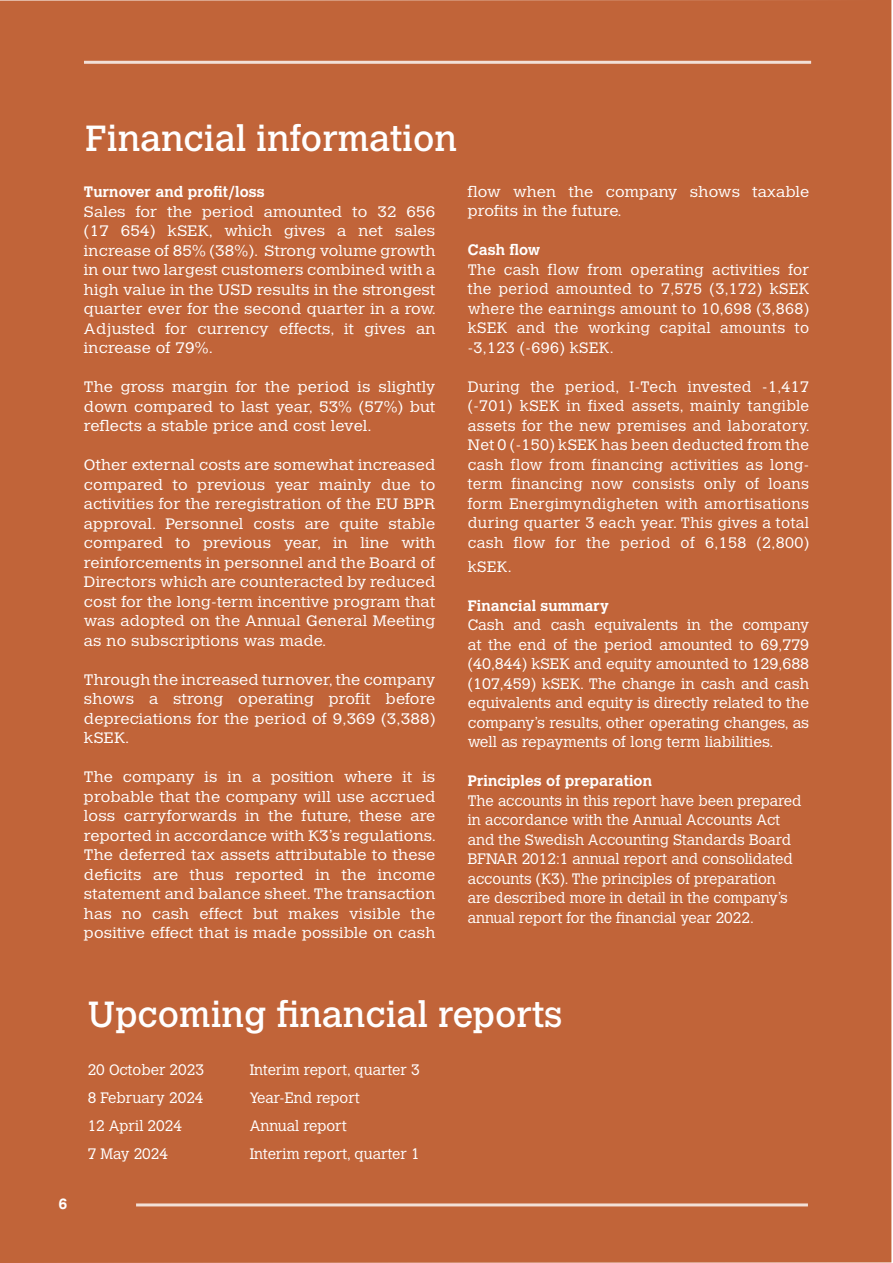
<style>
.page{position:relative;width:893px;height:1263px;background:#fff}
.page>*{position:absolute;margin:0;border:0;box-sizing:border-box;transform-origin:0 0}
.t1{font:36px "Calvert MT Std";color:#fff}
.t2{font:300 15px/19.5px "Calvert MT Std";color:#fff;text-align:justify;scale:1.1 1}
.t3{font:300 15px/19.5px "Calvert MT Std";color:#fff;text-align:justify;scale:1.04 1}
.t4{font:300 15px/19.5px "Calvert MT Std";color:#fff}
.t5{font:700 15px "Calvert MT Std";letter-spacing:.01em;color:#fff}
.t6{font:700 15px "Aktiv Grotesk";color:#fff}
</style>
<div class="page">
<div style="left:0;top:0;width:892px;height:1263px;background:#c16439"></div>
<hr style="left:84px;top:61px;width:727px;height:3px;background:#fff">
<hr style="left:136px;top:1203px;width:672px;height:3px;background:#fff">
<h1 class="t1" style="left:85px;top:118px;width:373px">Financial information</h1>
<p class="t5" style="left:84px;top:182px;width:182px">Turnover and profit/loss</p>
<p class="t2" style="left:84px;top:202px;width:321px">Sales for the period amounted to 32 656 (17 654) kSEK, which gives a net sales increase of 85% (38%). Strong volume growth in our two largest customers combined with a high value in the USD results in the strongest quarter ever for the second quarter in a row.<br>Adjusted for currency effects, it gives an increase of 79%.</p>
<p class="t2" style="left:84px;top:377px;width:321px">The gross margin for the period is slightly down compared to last year, 53% (57%) but reflects a stable price and cost level.</p>
<p class="t2" style="left:84px;top:455px;width:321px">Other external costs are somewhat increased compared to previous year mainly due to activities for the reregistration of the EU BPR approval. Personnel costs are quite stable compared to previous year, in line with reinforcements in personnel and the Board of Directors which are counteracted by reduced cost for the long-term incentive program that was adopted on the Annual General Meeting as no subscriptions was made.</p>
<p class="t2" style="left:84px;top:670px;width:321px">Through the increased turnover, the company shows a strong operating profit before depreciations for the period of 9,369 (3,388) kSEK.</p>
<p class="t2" style="left:84px;top:767px;width:322px">The company is in a position where it is probable that the company will use accrued loss carryforwards in the future, these are reported in accordance with K3’s regulations.<br>The deferred tax assets attributable to these deficits are thus reported in the income statement and balance sheet. The transaction has no cash effect but makes visible the positive effect that is made possible on cash</p>
<p class="t2" style="left:468px;top:182px;width:312px">flow when the company shows taxable profits in the future.</p>
<p class="t5" style="left:468px;top:241px;width:74px">Cash flow</p>
<p class="t3" style="left:468px;top:260px;width:330px">The cash flow from operating activities for the period amounted to 7,575 (3,172) kSEK where the earnings amount to 10,698 (3,868) kSEK and the working capital amounts to -3,123 (-696) kSEK.</p>
<p class="t3" style="left:468px;top:377px;width:330px">During the period, I-Tech invested -1,417 (-701) kSEK in fixed assets, mainly tangible assets for the new premises and laboratory.<br>Net 0 (-150) kSEK has been deducted from the cash flow from financing activities as long&shy;term financing now consists only of loans form Energimyndigheten with amortisations during quarter 3 each year. This gives a total cash flow for the period of 6,158 (2,800)</p>
<p class="t3" style="left:468px;top:557px;width:44px">kSEK.</p>
<p class="t5" style="left:468px;top:596px;width:142px">Financial summary</p>
<p class="t3" style="left:468px;top:616px;width:330px">Cash and cash equivalents in the company at the end of the period amounted to 69,779 (40,844) kSEK and equity amounted to 129,688 (107,459) kSEK. The change in cash and cash equivalents and equity is directly related to the company’s results, other operating changes, as well as repayments of long term liabilities.</p>
<p class="t5" style="left:468px;top:772px;width:186px">Principles of preparation</p>
<p class="t4" style="left:468px;top:791px;width:335px">The accounts in this report have been prepared in accordance with the Annual Accounts Act and the Swedish Accounting Standards Board BFNAR 2012:1 annual report and consolidated accounts (K3). The principles of preparation are described more in detail in the company’s annual report for the financial year 2022.</p>
<p class="t6" style="left:58px;top:1195px;width:10px">6</p>
<h1 class="t1" style="left:88px;top:994px;width:476px">Upcoming financial reports</h1>
<p class="t4" style="left:88px;top:1060px;width:118px">20 October 2023</p>
<p class="t4" style="left:250px;top:1060px;width:172px">Interim report, quarter 3</p>
<p class="t4" style="left:88px;top:1088px;width:117px">8 February 2024</p>
<p class="t4" style="left:250px;top:1088px;width:112px">Year-End report</p>
<p class="t4" style="left:88px;top:1116px;width:96px">12 April 2024</p>
<p class="t4" style="left:250px;top:1116px;width:99px">Annual report</p>
<p class="t4" style="left:88px;top:1144px;width:82px">7 May 2024</p>
<p class="t4" style="left:250px;top:1144px;width:172px">Interim report, quarter 1</p>
</div>
